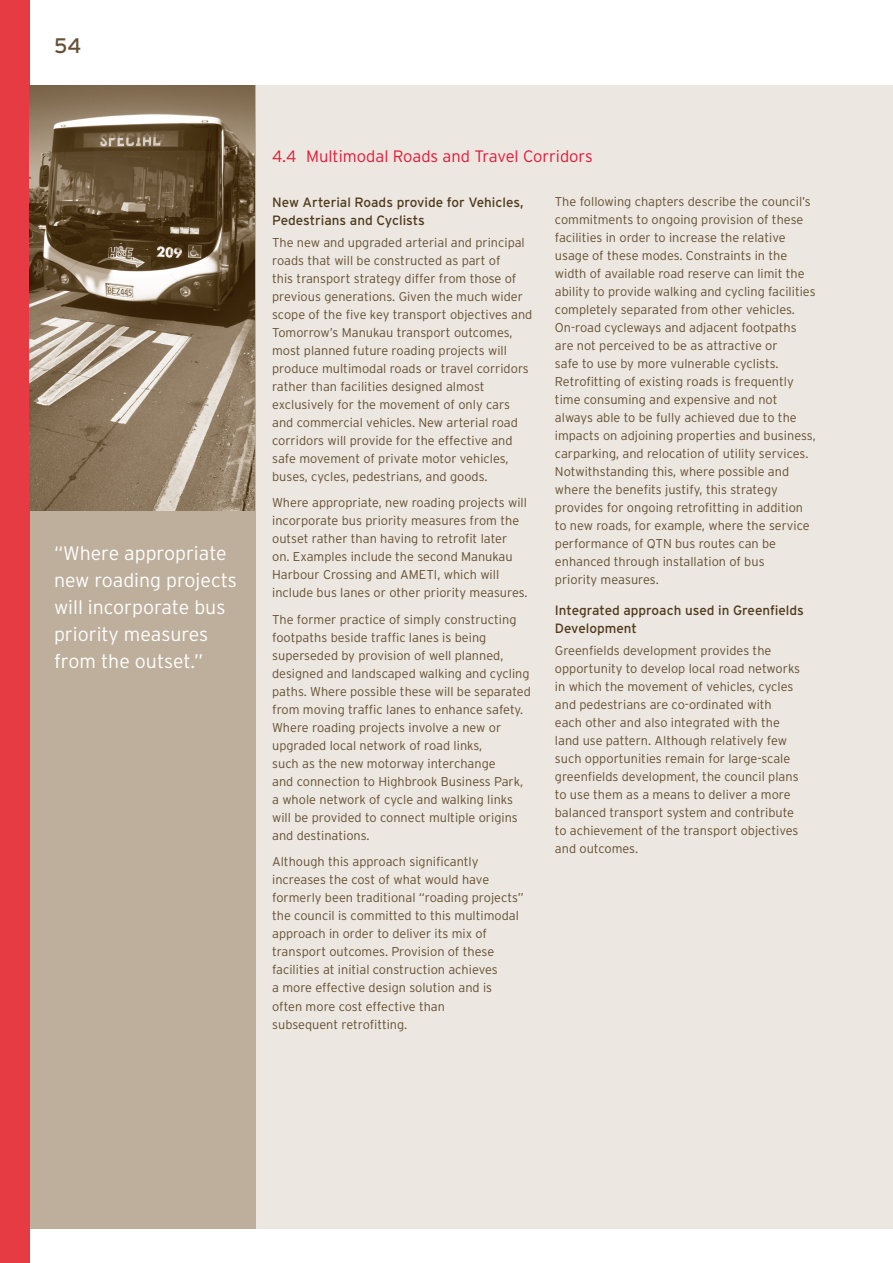
<style>
.page{position:relative;width:893px;height:1263px;background:#fff}
.page>*{position:absolute;margin:0;border:0;box-sizing:border-box;transform-origin:0 0}
.t1{font:21px "Interstate";color:#655033}
.t2{font:300 19.5px/27px "Interstate";color:#fff}
.t3{font:300 16.5px "Interstate";color:#e51836}
.t4{font:13.5px/18px "Interstate";color:#4f3a1c}
.t5{font:300 12.75px/18px "Interstate";color:#655033}
</style>
<div class="page">
<div style="left:1px;top:85px;width:892px;height:1143px;background:#ece7e0"></div>
<div style="left:0;top:85px;width:255px;height:1144px;background:#beaf9c"></div>
<div style="left:0;top:0;width:30px;height:1263px;background:#e73b43"></div>
<img style="left:30px;top:85px;width:225px;height:425px">
<h1 class="t1" style="left:54px;top:34px;width:29px">54</h1>
<h2 class="t2" style="left:54px;top:539px;width:184px">“Where appropriate new roading projects will incorporate bus priority measures from the outset.”</h2>
<p class="t3" style="left:272px;top:146px;width:322px">4.4 Multimodal Roads and Travel Corridors</p>
<p class="t4" style="left:272px;top:193px;width:253px">New Arterial Roads provide for Vehicles,<br>Pedestrians and Cyclists</p>
<p class="t5" style="left:272px;top:233px;width:262px">The new and upgraded arterial and principal roads that will be constructed as part of<br>this transport strategy differ from those of previous generations. Given the much wider scope of the five key transport objectives and Tomorrow’s Manukau transport outcomes, most planned future roading projects will produce multimodal roads or travel corridors rather than facilities designed almost exclusively for the movement of only cars and commercial vehicles. New arterial road corridors will provide for the effective and safe movement of private motor vehicles, buses, cycles, pedestrians, and goods.</p>
<p class="t5" style="left:272px;top:494px;width:257px">Where appropriate, new roading projects will incorporate bus priority measures from the outset rather than having to retrofit later on. Examples include the second Manukau Harbour Crossing and AMETI, which will include bus lanes or other priority measures.</p>
<p class="t5" style="left:272px;top:610px;width:260px">The former practice of simply constructing footpaths beside traffic lanes is being superseded by provision of well planned, designed and landscaped walking and cycling paths. Where possible these will be separated from moving traffic lanes to enhance safety.<br>Where roading projects involve a new or upgraded local network of road links,<br>such as the new motorway interchange<br>and connection to Highbrook Business Park, a whole network of cycle and walking links will be provided to connect multiple origins and destinations.</p>
<p class="t5" style="left:272px;top:853px;width:253px">Although this approach significantly increases the cost of what would have formerly been traditional “roading projects” the council is committed to this multimodal approach in order to deliver its mix of transport outcomes. Provision of these facilities at initial construction achieves<br>a more effective design solution and is often more cost effective than<br>subsequent retrofitting.</p>
<p class="t5" style="left:555px;top:192px;width:262px">The following chapters describe the council’s commitments to ongoing provision of these facilities in order to increase the relative usage of these modes. Constraints in the width of available road reserve can limit the ability to provide walking and cycling facilities completely separated from other vehicles.<br>On-road cycleways and adjacent footpaths are not perceived to be as attractive or<br>safe to use by more vulnerable cyclists.<br>Retrofitting of existing roads is frequently time consuming and expensive and not always able to be fully achieved due to the impacts on adjoining properties and business, carparking, and relocation of utility services.<br>Notwithstanding this, where possible and where the benefits justify, this strategy provides for ongoing retrofitting in addition to new roads, for example, where the service performance of QTN bus routes can be enhanced through installation of bus<br>priority measures.</p>
<p class="t4" style="left:555px;top:601px;width:250px">Integrated approach used in Greenfields<br>Development</p>
<p class="t5" style="left:555px;top:641px;width:247px">Greenfields development provides the opportunity to develop local road networks in which the movement of vehicles, cycles and pedestrians are co-ordinated with each other and also integrated with the land use pattern. Although relatively few such opportunities remain for large-scale greenfields development, the council plans to use them as a means to deliver a more balanced transport system and contribute to achievement of the transport objectives and outcomes.</p>
</div>
